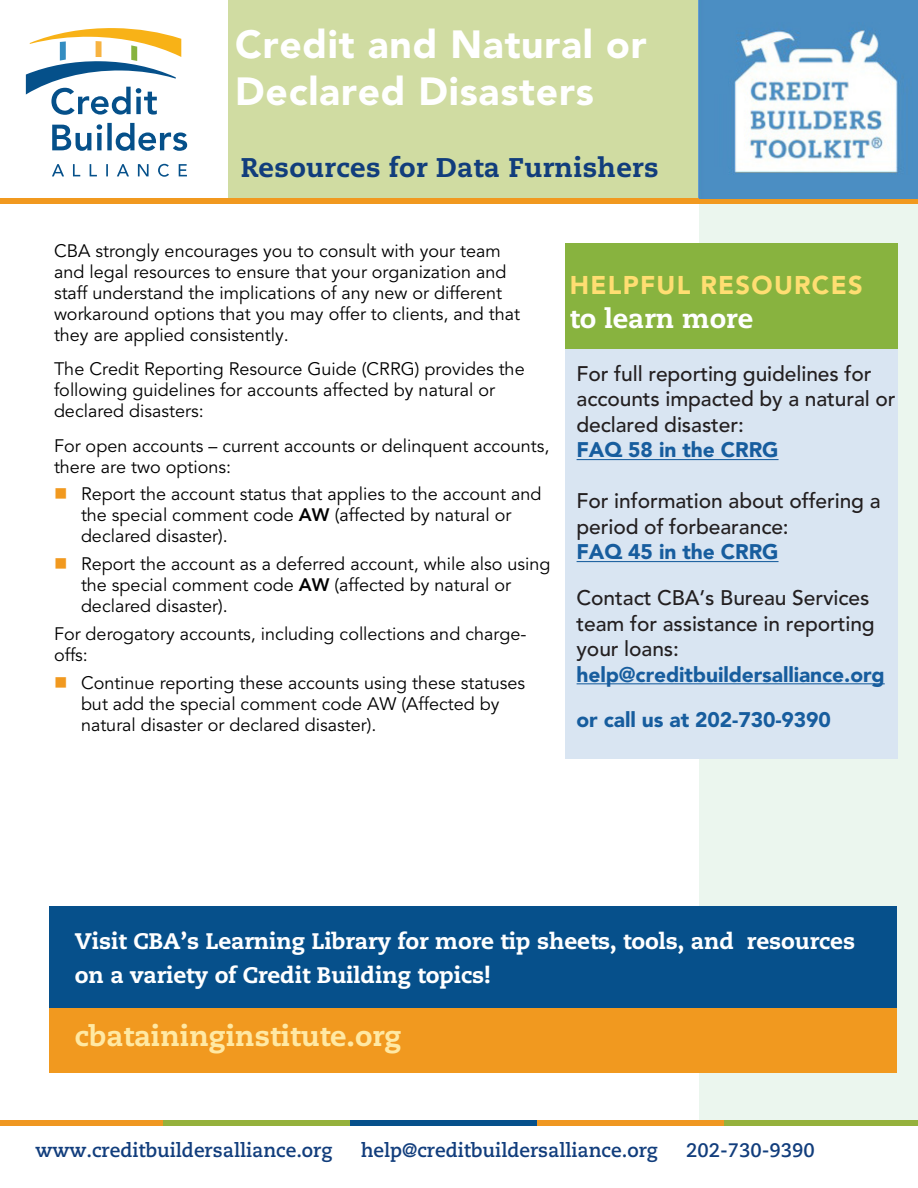
<style>
.page{position:relative;width:918px;height:1188px;background:#fff}
.page>*{position:absolute;margin:0;border:0;box-sizing:border-box;transform-origin:0 0}
.t1{font:900 39px/46.7px "Avenir";letter-spacing:.02em;color:#fff}
.t2{font:800 28.5px "Caecilia";color:#ffe9a4}
.t3{font:800 27px "Caecilia";letter-spacing:.015em;color:#113d7c}
.t4{font:800 27px "Caecilia";color:#fff}
.t5{font:900 25.5px "Avenir";letter-spacing:.05em;color:#ffde72}
.t6{font:800 22.5px/34.5px "Caecilia";letter-spacing:-.005em;color:#fff}
.t7{font:500 21px/25.5px "Avenir";letter-spacing:-.005em;color:#231f20}
.t8{font:900 21px "Avenir";letter-spacing:-.005em;color:#175d9e}
.t9{font:700 19.5px "Caecilia";color:#113d7c}
.Body_text{font:18px/21px "Avenir";color:#000}
.s1{font-weight:800}
.s2{font-weight:900;color:#175d9e}
</style>
<div class="page">
<div style="left:699px;top:202px;width:219px;height:919px;background:#ebf6ee"></div>
<div style="left:0;top:1121px;width:164px;height:5px;background:#ef9721"></div>
<div style="left:163px;top:1121px;width:188px;height:5px;background:#95b13c"></div>
<div style="left:350px;top:1121px;width:188px;height:5px;background:#06508b"></div>
<div style="left:538px;top:1121px;width:187px;height:5px;background:#ef9721"></div>
<div style="left:725px;top:1121px;width:193px;height:5px;background:#95b13c"></div>
<div style="left:565px;top:243px;width:333px;height:515px;background:#d9e5f2"></div>
<div style="left:565px;top:243px;width:333px;height:105px;background:#88b33f"></div>
<hr style="left:577px;top:459px;width:202px;height:1px;background:#175d9e">
<hr style="left:577px;top:561px;width:202px;height:1px;background:#175d9e">
<hr style="left:577px;top:683px;width:308px;height:1px;background:#175d9e">
<div style="left:50px;top:1004px;width:847px;height:69px;background:#f1991f"></div>
<div style="left:50px;top:906px;width:847px;height:102px;background:#06508b"></div>
<div style="left:229px;top:0;width:469px;height:203px;background:#d0dca2"></div>
<div style="left:0;top:198px;width:918px;height:6px;background:#f1991f"></div>
<svg style="left:52px;top:164px;width:135px;height:13px"></svg>
<svg style="left:52px;top:123px;width:135px;height:28px"></svg>
<svg style="left:26px;top:28px;width:155px;height:87px"></svg>
<img style="left:699px;top:0;width:219px;height:198px">
<p class="t1" style="left:235px;top:21px;width:413px">Credit and Natural or<br>Declared Disasters</p>
<p class="t3" style="left:241px;top:151px;width:419px">Resources for Data Furnishers</p>
<p class="Body_text" style="left:54px;top:240px;width:468px">CBA strongly encourages you to consult with your team and legal resources to ensure that your organization and staff understand the implications of any new or different workaround options that you may offer to clients, and that they are applied consistently.</p>
<p class="Body_text" style="left:54px;top:359px;width:472px">The Credit Reporting Resource Guide (CRRG) provides the following guidelines for accounts affected by natural or declared disasters:</p>
<p class="Body_text" style="left:54px;top:435px;width:497px">For open accounts – current accounts or delinquent accounts, there are two options:</p>
<p class="Body_text" style="left:81px;top:484px;width:462px">Report the account status that applies to the account and the special comment code <span class="s1">AW</span> (affected by natural or declared disaster).</p>
<p class="Body_text" style="left:81px;top:554px;width:471px">Report the account as a deferred account, while also using the special comment code <span class="s1">AW</span> (affected by natural or declared disaster).</p>
<p class="Body_text" style="left:54px;top:624px;width:474px">For derogatory accounts, including collections and charge&shy;offs:</p>
<p class="Body_text" style="left:81px;top:672px;width:446px">Continue reporting these accounts using these statuses but add the special comment code AW (Affected by natural disaster or declared disaster).</p>
<p class="t5" style="left:570px;top:270px;width:294px">HELPFUL RESOURCES</p>
<p class="t4" style="left:570px;top:302px;width:185px">to learn more</p>
<p class="t7" style="left:577px;top:361px;width:321px">For full reporting guidelines for accounts impacted by a natural or declared disaster:<br><span class="s2">FAQ 58 in the CRRG</span></p>
<p class="t7" style="left:577px;top:489px;width:306px">For information about offering a period of forbearance:<br><span class="s2">FAQ 45 in the CRRG</span></p>
<p class="t7" style="left:577px;top:586px;width:310px">Contact CBA’s Bureau Services team for assistance in reporting your loans: <span class="s2">help@creditbuildersalliance.org</span></p>
<p class="t8" style="left:577px;top:707px;width:256px">or call us at 202-730-9390</p>
<p class="t6" style="left:75px;top:924px;width:782px">Visit CBA’s Learning Library for more tip sheets, tools, and resources on a variety of Credit Building topics!</p>
<p class="t2" style="left:75px;top:1019px;width:328px">cbataininginstitute.org</p>
<p class="t9" style="left:35px;top:1138px;width:299px">www.creditbuildersalliance.org</p>
<p class="t9" style="left:361px;top:1138px;width:299px">help@creditbuildersalliance.org</p>
<p class="t9" style="left:686px;top:1138px;width:130px">202-730-9390</p>
</div>
